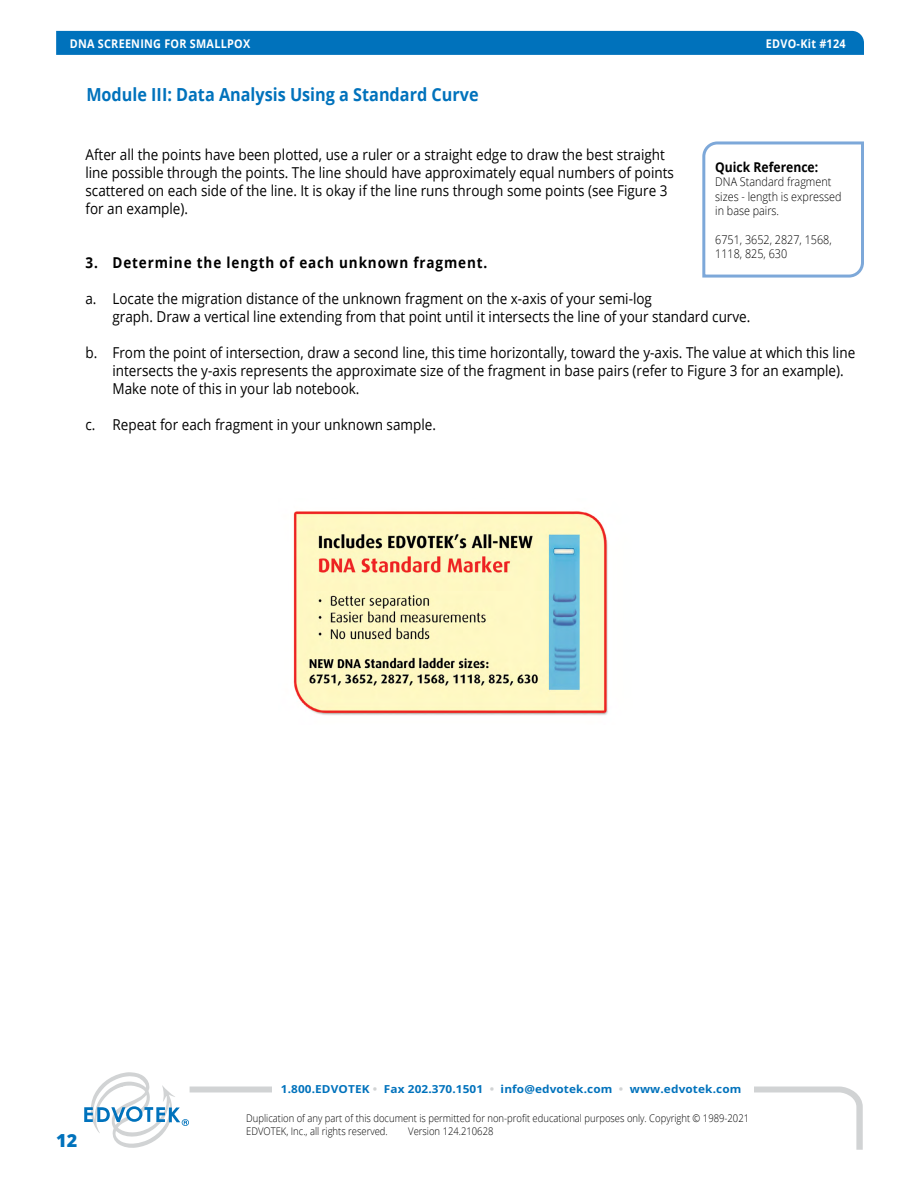
<style>
.page{position:relative;width:918px;height:1188px;background:#fff}
.page>*{position:absolute;margin:0;border:0;box-sizing:border-box;transform-origin:0 0}
.t1{font:700 18px "Open Sans";color:#0072bc;scale:.9 1}
.t2{font:800 18px "Open Sans";color:#0072bc}
.t3{font:15px/18px "Open Sans";color:#000;scale:.9 1}
.t4{font:700 15px "Open Sans";letter-spacing:.065em;color:#000;scale:.9 1}
.t5{font:700 13.5px "Open Sans";color:#000;scale:.9 1}
.t6{font:300 12px/14.4px "Open Sans";color:#000;scale:.9 1}
.t7{font:700 12px "Open Sans";letter-spacing:.025em;color:#fff;scale:.9 1}
.t8{font:700 11.1px "Open Sans";letter-spacing:.01em;color:#0072bc;scale:1.07 1}
.t9{font:300 10.5px/12.6px "Open Sans";color:#000;scale:.9 1}
.s1{color:#d1d3d4}
</style>
<div class="page">
<svg style="left:702px;top:141px;width:162px;height:137px"></svg>
<img style="left:293px;top:511px;width:315px;height:205px">
<svg style="left:189px;top:1086px;width:674px;height:64px"></svg>
<div style="left:272px;top:1079px;width:482px;height:21px;background:#fff"></div>
<svg style="left:84px;top:1072px;width:105px;height:76px"></svg>
<div style="left:56px;top:31px;width:808px;height:24px;background:#0072bc"></div>
<p class="t7" style="left:70px;top:35px;width:202px">DNA SCREENING FOR SMALLPOX</p>
<p class="t7" style="left:766px;top:35px;width:90px">EDVO-Kit #124</p>
<p class="t1" style="left:86px;top:82px;width:437px">Module III: Data Analysis Using a Standard Curve</p>
<p class="t3" style="left:85px;top:145px;width:655px">After all the points have been plotted, use a ruler or a straight edge to draw the best straight line possible through the points. The line should have approximately equal numbers of points scattered on each side of the line. It is okay if the line runs through some points (see Figure 3 for an example).</p>
<p class="t4" style="left:85px;top:252px;width:448px">3. Determine the length of each unknown fragment.</p>
<p class="t3" style="left:112px;top:289px;width:710px;text-indent:-27px">a. Locate the migration distance of the unknown fragment on the x-axis of your semi-log<br>graph. Draw a vertical line extending from that point until it intersects the line of your standard curve.</p>
<p class="t3" style="left:112px;top:343px;width:827px;text-indent:-27px">b. From the point of intersection, draw a second line, this time horizontally, toward the y-axis. The value at which this line intersects the y-axis represents the approximate size of the fragment in base pairs (refer to Figure 3 for an example).<br>Make note of this in your lab notebook.</p>
<p class="t3" style="left:85px;top:415px;width:391px">c. Repeat for each fragment in your unknown sample.</p>
<p class="t5" style="left:715px;top:157px;width:116px">Quick Reference:</p>
<p class="t6" style="left:715px;top:174px;width:142px">DNA Standard fragment sizes - length is expressed in base pairs.</p>
<p class="t6" style="left:715px;top:232px;width:131px">6751, 3652, 2827, 1568,<br>1118, 825, 630</p>
<p class="t2" style="left:56px;top:1127px;width:23px">12</p>
<p class="t8" style="left:281px;top:1082px;width:432px">1.800.EDVOTEK <span class="s1">•</span> Fax 202.370.1501 <span class="s1">•</span> info@edvotek.com <span class="s1">•</span> www.edvotek.com</p>
<p class="t9" style="left:246px;top:1112px;width:560px">Duplication of any part of this document is permitted for non-profit educational purposes only. Copyright © 1989-2021<br>EDVOTEK, Inc., all rights reserved.</p>
<p class="t9" style="left:408px;top:1124px;width:96px">Version 124.210628</p>
</div>
